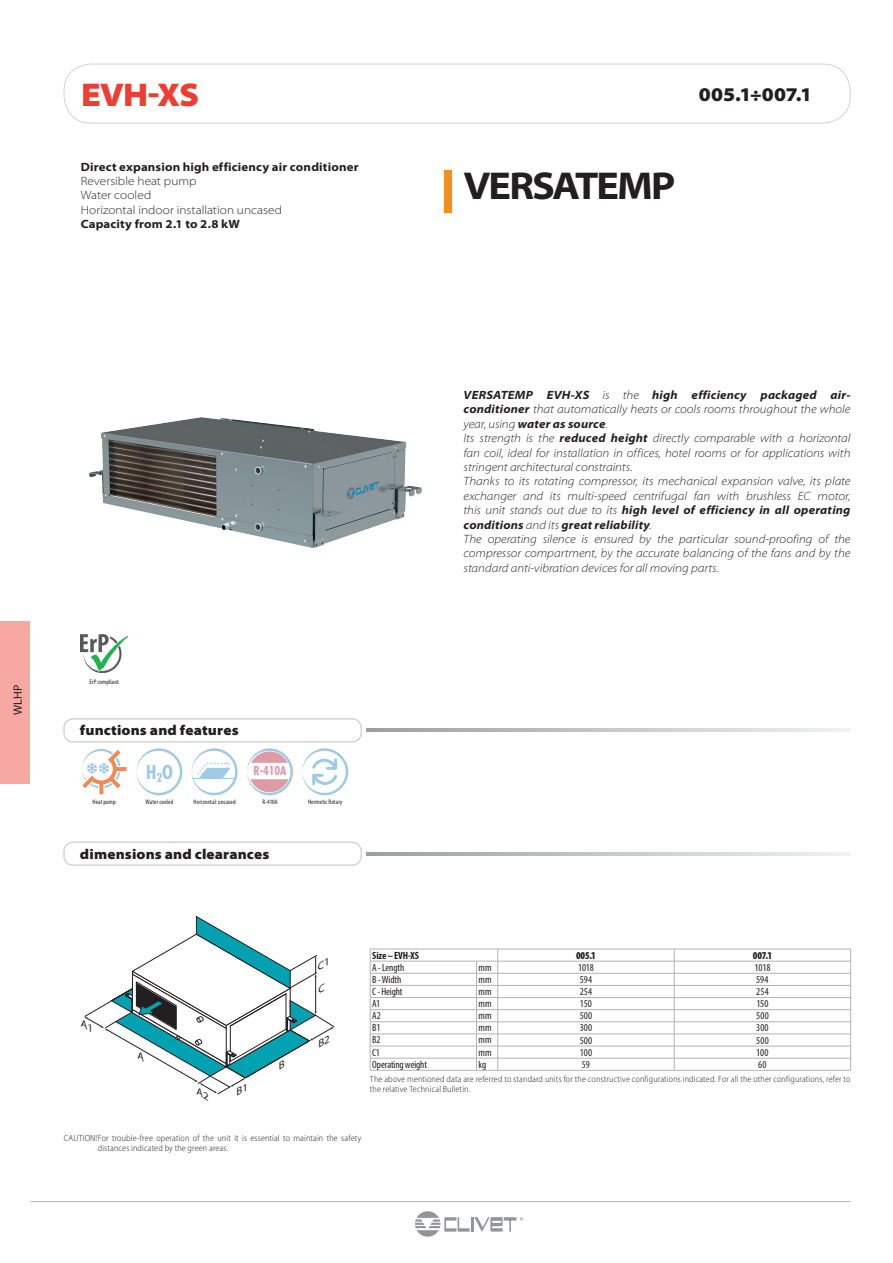
<style>
.page{position:relative;width:893px;height:1263px;background:#fff}
.page>*{position:absolute;margin:0;border:0;box-sizing:border-box;transform-origin:0 0}
.Nome{font:700 semi-expanded 39px "Myriad Pro";letter-spacing:-.055em;color:#231f20}
.Serie{font:900 semi-expanded 33px "Myriad Pro";color:#ee3e34}
.Taglie{font:900 semi-expanded 19.5px "Myriad Pro";letter-spacing:.005em;color:#231f20}
.t1{font:700 condensed 18.6px "Futura";color:#9ecae5}
.Titolo{font:900 semi-expanded 14.25px "Myriad Pro";letter-spacing:.01em;color:#231f20}
.Descrizione_en{font:italic 300 semi-expanded 12px/14.4px "Myriad Pro";color:#231f20;text-align:justify}
.Tipo{font:700 semi-expanded 12px "Myriad Pro";letter-spacing:.015em;color:#231f20}
.Tipo-2{font:300 semi-expanded 12px "Myriad Pro";letter-spacing:.005em;color:#231f20}
.t2{font:700 condensed 12px "Futura";color:#dd9ba5}
.t3{font:12px "Myriad Pro";color:#231f20}
.Spalla{font:condensed 10.5px "Myriad Pro";letter-spacing:-.01em;color:#231f20}
.Dati{font:condensed 10.5px "Myriad Pro";letter-spacing:.01em;color:#231f20}
.Titoletto{font:700 condensed 10.5px "Myriad Pro";letter-spacing:-.01em;color:#231f20}
.Taglia{font:900 condensed 10.5px "Myriad Pro";letter-spacing:-.01em;color:#231f20}
.Note{font:300 semi-condensed 9px/9.8px "Myriad Pro";letter-spacing:.015em;color:#231f20}
.DidaPitto{font:condensed 6.6px "Myriad Pro";letter-spacing:.02em;color:#231f20}
.s1{font-weight:700}
</style>
<div class="page">
<svg style="left:415px;top:1211px;width:108px;height:26px"></svg>
<hr style="left:30px;top:1201px;width:820px;height:1px;background:#b2b3b7">
<div style="left:0;top:621px;width:30px;height:162px;background:#f8a8a3"></div>
<div style="left:64px;top:64px;width:786px;height:59px;border:1px solid #d1d2d4;border-radius:27px"></div>
<div style="left:444px;top:170px;width:8px;height:43px;background:#f68e1e"></div>
<hr style="left:497px;top:949px;width:177px;height:1px;background:#b2b3b7">
<hr style="left:674px;top:949px;width:177px;height:1px;background:#b2b3b7">
<hr style="left:497px;top:961px;width:177px;height:1px;background:#b2b3b7">
<hr style="left:674px;top:961px;width:177px;height:1px;background:#b2b3b7">
<hr style="left:497px;top:973px;width:177px;height:1px;background:#b2b3b7">
<hr style="left:674px;top:973px;width:177px;height:1px;background:#b2b3b7">
<hr style="left:497px;top:985px;width:177px;height:1px;background:#b2b3b7">
<hr style="left:674px;top:985px;width:177px;height:1px;background:#b2b3b7">
<hr style="left:497px;top:997px;width:177px;height:1px;background:#b2b3b7">
<hr style="left:674px;top:997px;width:177px;height:1px;background:#b2b3b7">
<hr style="left:497px;top:1009px;width:177px;height:1px;background:#b2b3b7">
<hr style="left:674px;top:1009px;width:177px;height:1px;background:#b2b3b7">
<hr style="left:497px;top:1021px;width:177px;height:1px;background:#b2b3b7">
<hr style="left:674px;top:1021px;width:177px;height:1px;background:#b2b3b7">
<hr style="left:497px;top:1034px;width:177px;height:1px;background:#b2b3b7">
<hr style="left:674px;top:1034px;width:177px;height:1px;background:#b2b3b7">
<hr style="left:497px;top:1046px;width:177px;height:1px;background:#b2b3b7">
<hr style="left:674px;top:1046px;width:177px;height:1px;background:#b2b3b7">
<hr style="left:497px;top:1058px;width:177px;height:1px;background:#b2b3b7">
<hr style="left:497px;top:1070px;width:177px;height:1px;background:#b2b3b7">
<hr style="left:674px;top:1058px;width:177px;height:1px;background:#b2b3b7">
<svg style="left:674px;top:949px;width:1px;height:121px"></svg>
<svg style="left:850px;top:949px;width:1px;height:121px"></svg>
<hr style="left:674px;top:1070px;width:177px;height:1px;background:#b2b3b7">
<svg style="left:82px;top:749px;width:45px;height:46px"></svg>
<svg style="left:137px;top:748px;width:45px;height:47px"></svg>
<svg style="left:192px;top:748px;width:45px;height:47px"></svg>
<svg style="left:247px;top:748px;width:46px;height:47px"></svg>
<svg style="left:302px;top:748px;width:46px;height:47px"></svg>
<img style="left:89px;top:417px;width:333px;height:131px">
<img style="left:81px;top:634px;width:47px;height:39px">
<img style="left:84px;top:635px;width:37px;height:37px;border-radius:19px">
<svg style="left:367px;top:729px;width:483px;height:3px"></svg>
<svg style="left:367px;top:852px;width:483px;height:3px"></svg>
<div style="left:64px;top:719px;width:297px;height:23px;border:1px solid #d1d2d4;border-radius:9px"></div>
<div style="left:64px;top:842px;width:297px;height:23px;border:1px solid #d1d2d4;border-radius:9px"></div>
<hr style="left:370px;top:973px;width:106px;height:1px;background:#b2b3b7">
<hr style="left:370px;top:985px;width:106px;height:1px;background:#b2b3b7">
<hr style="left:370px;top:997px;width:106px;height:1px;background:#b2b3b7">
<hr style="left:370px;top:1009px;width:106px;height:1px;background:#b2b3b7">
<hr style="left:370px;top:1021px;width:106px;height:1px;background:#b2b3b7">
<hr style="left:370px;top:1034px;width:106px;height:1px;background:#b2b3b7">
<hr style="left:370px;top:1046px;width:106px;height:1px;background:#b2b3b7">
<hr style="left:370px;top:1058px;width:106px;height:1px;background:#b2b3b7">
<hr style="left:370px;top:1070px;width:106px;height:1px;background:#b2b3b7">
<hr style="left:370px;top:949px;width:106px;height:1px;background:#b2b3b7">
<svg style="left:370px;top:949px;width:1px;height:121px"></svg>
<hr style="left:370px;top:961px;width:106px;height:1px;background:#b2b3b7">
<svg style="left:476px;top:949px;width:22px;height:122px"></svg>
<svg style="left:84px;top:916px;width:251px;height:179px"></svg>
<p class="Serie" style="left:81px;top:72px;width:120px">EVH-XS</p>
<p class="Taglie" style="left:699px;top:81px;width:115px">005.1÷007.1</p>
<p class="Tipo" style="left:81px;top:159px;width:279px">Direct expansion high efficiency air conditioner</p>
<p class="Tipo-2" style="left:81px;top:174px;width:117px">Reversible heat pump</p>
<p class="Tipo-2" style="left:81px;top:188px;width:72px">Water cooled</p>
<p class="Tipo-2" style="left:81px;top:202px;width:203px">Horizontal indoor installation uncased</p>
<p class="Tipo" style="left:81px;top:216px;width:161px">Capacity from 2.1 to 2.8 kW</p>
<p class="Nome" style="left:463px;top:160px;width:213px">VERSATEMP</p>
<p class="t3" style="left:10px;top:715px;width:32px;rotate:-90deg">WLHP</p>
<p class="Descrizione_en" style="left:463px;top:388px;width:388px"><span class="s1">VERSATEMP EVH-XS</span> is the <span class="s1">high efficiency packaged air&shy;conditioner</span> that automatically heats or cools rooms throughout the whole year, using <span class="s1">water as source</span>.</p>
<p class="Descrizione_en" style="left:463px;top:431px;width:388px">Its strength is the <span class="s1">reduced height</span> directly comparable with a horizontal fan coil, ideal for installation in offices, hotel rooms or for applications with stringent architectural constraints.</p>
<p class="Descrizione_en" style="left:463px;top:474px;width:388px">Thanks to its rotating compressor, its mechanical expansion valve, its plate exchanger and its multi-speed centrifugal fan with brushless EC motor, this unit stands out due to its <span class="s1">high level of efficiency in all operating conditions</span> and its <span class="s1">great reliability</span>.</p>
<p class="Descrizione_en" style="left:463px;top:532px;width:388px">The operating silence is ensured by the particular sound-proofing of the compressor compartment, by the accurate balancing of the fans and by the standard anti-vibration devices for all moving parts.</p>
<p class="DidaPitto" style="left:89px;top:677px;width:31px">ErP compliant</p>
<p class="Titolo" style="left:80px;top:721px;width:160px">functions and features</p>
<p class="t1" style="left:146px;top:761px;width:29px">H<sub>2</sub>O</p>
<p class="t2" style="left:254px;top:763px;width:34px">R-410A</p>
<p class="DidaPitto" style="left:93px;top:798px;width:25px">Heat pump</p>
<p class="DidaPitto" style="left:146px;top:798px;width:29px">Water cooled</p>
<p class="DidaPitto" style="left:194px;top:798px;width:44px">Horizontal: uncased</p>
<p class="DidaPitto" style="left:262px;top:798px;width:17px">R-410A</p>
<p class="DidaPitto" style="left:308px;top:798px;width:36px">Hermetic Rotary</p>
<p class="Titolo" style="left:80px;top:844px;width:191px">dimensions and clearances</p>
<p class="Titoletto" style="left:372px;top:948px;width:48px">Size – EVH-XS</p>
<p class="Spalla" style="left:372px;top:961px;width:34px">A - Length</p>
<p class="Spalla" style="left:479px;top:961px;width:14px">mm</p>
<p class="Spalla" style="left:372px;top:973px;width:31px">B - Width</p>
<p class="Spalla" style="left:479px;top:973px;width:14px">mm</p>
<p class="Spalla" style="left:372px;top:985px;width:32px">C - Height</p>
<p class="Spalla" style="left:479px;top:985px;width:14px">mm</p>
<p class="Spalla" style="left:372px;top:997px;width:9px">A1</p>
<p class="Spalla" style="left:479px;top:997px;width:14px">mm</p>
<p class="Spalla" style="left:372px;top:1009px;width:10px">A2</p>
<p class="Spalla" style="left:479px;top:1009px;width:14px">mm</p>
<p class="Spalla" style="left:372px;top:1021px;width:10px">B1</p>
<p class="Spalla" style="left:479px;top:1021px;width:14px">mm</p>
<p class="Spalla" style="left:372px;top:1034px;width:10px">B2</p>
<p class="Spalla" style="left:479px;top:1034px;width:14px">mm</p>
<p class="Spalla" style="left:372px;top:1046px;width:9px">C1</p>
<p class="Spalla" style="left:479px;top:1046px;width:14px">mm</p>
<p class="Spalla" style="left:372px;top:1058px;width:56px">Operating weight</p>
<p class="Spalla" style="left:479px;top:1058px;width:9px">kg</p>
<p class="Note" style="left:370px;top:1074px;width:482px">The above mentioned data are referred to standard units for the constructive configurations indicated. For all the other configurations, refer to the relative Technical Bulletin.</p>
<p class="Taglia" style="left:576px;top:948px;width:21px">005.1</p>
<p class="Taglia" style="left:753px;top:948px;width:21px">007.1</p>
<p class="Dati" style="left:578px;top:961px;width:17px">1018</p>
<p class="Dati" style="left:754px;top:961px;width:17px">1018</p>
<p class="Dati" style="left:580px;top:973px;width:14px">594</p>
<p class="Dati" style="left:756px;top:973px;width:14px">594</p>
<p class="Dati" style="left:580px;top:985px;width:14px">254</p>
<p class="Dati" style="left:756px;top:985px;width:14px">254</p>
<p class="Dati" style="left:580px;top:997px;width:14px">150</p>
<p class="Dati" style="left:756px;top:997px;width:14px">150</p>
<p class="Dati" style="left:580px;top:1009px;width:14px">500</p>
<p class="Dati" style="left:756px;top:1009px;width:14px">500</p>
<p class="Dati" style="left:580px;top:1021px;width:14px">300</p>
<p class="Dati" style="left:756px;top:1021px;width:14px">300</p>
<p class="Dati" style="left:580px;top:1034px;width:14px">500</p>
<p class="Dati" style="left:756px;top:1034px;width:14px">500</p>
<p class="Dati" style="left:580px;top:1046px;width:14px">100</p>
<p class="Dati" style="left:756px;top:1046px;width:14px">100</p>
<p class="Dati" style="left:582px;top:1058px;width:10px">59</p>
<p class="Dati" style="left:758px;top:1058px;width:10px">60</p>
<p class="Note" style="left:98px;top:1133px;width:265px;text-indent:-34px">CAUTION!For trouble-free operation of the unit it is essential to maintain the safety distances indicated by the green areas.</p>
</div>
